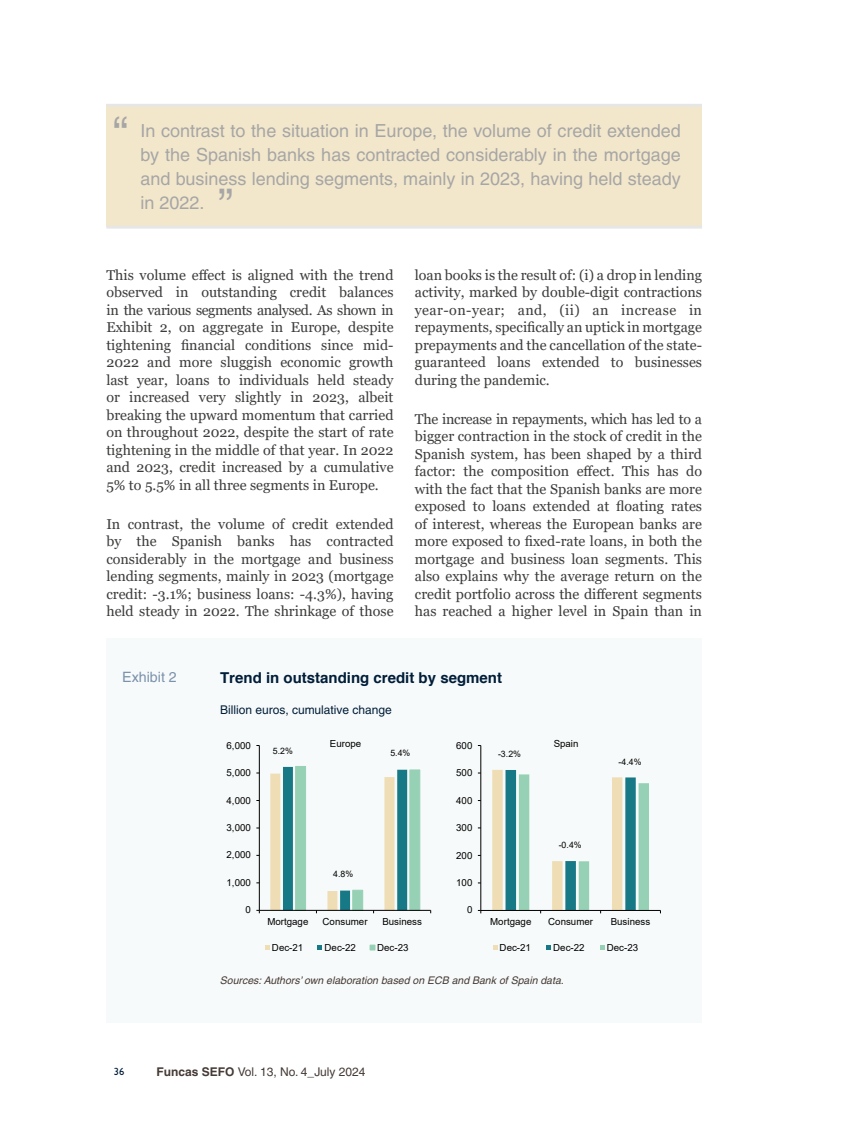
<style>
.page{position:relative;width:851px;height:1127px;background:#fff}
.page>*{position:absolute;margin:0;border:0;box-sizing:border-box;transform-origin:0 0}
.t1{font:45px "Helvetica";color:#a6a6a6}
.t2{font:18px/24px "Helvetica";color:#a6a6a6;text-align:justify}
.t3{font:700 15px "Helvetica";color:#001d39}
.t4{font:14.25px/17.5px "Georgia";color:#3c3c3b;text-align:justify}
.t5{font:14.25px "Helvetica";color:#7c91ac}
.t6{font:12px "Helvetica";color:#453a36}
.t7{font:12px "Helvetica";color:#001d39}
.t8{font:italic 10.5px "Helvetica";color:#453a36}
.t9{font:500 10.5px "Gill Sans MT Std";color:#001d39}
.t10{font:9.75px "Arial";color:#000}
.t11{font:8.85px "Arial";color:#000}
.t12{font:8.7px "Arial";color:#000}
.s1{font-family:"Helvetica CE";font-weight:700}
</style>
<div class="page">
<div style="left:106px;top:104px;width:596px;height:122px;background:#f3e7cb"></div>
<hr style="left:106px;top:104px;width:596px;height:3px;background:#e6e6e6">
<hr style="left:106px;top:226px;width:596px;height:3px;background:#e6e6e6">
<div style="left:106px;top:638px;width:595px;height:385px;background:#f7fafa"></div>
<hr style="left:259px;top:745px;width:1px;height:165px;background:#000">
<hr style="left:259px;top:910px;width:171px;height:1px;background:#000">
<svg style="left:270px;top:766px;width:150px;height:147px"></svg>
<svg style="left:265px;top:945px;width:5px;height:5px"></svg>
<svg style="left:317px;top:945px;width:5px;height:5px"></svg>
<svg style="left:369px;top:945px;width:6px;height:5px"></svg>
<hr style="left:480px;top:745px;width:1px;height:165px;background:#000">
<hr style="left:480px;top:910px;width:180px;height:1px;background:#000">
<svg style="left:492px;top:770px;width:157px;height:143px"></svg>
<svg style="left:493px;top:945px;width:4px;height:5px"></svg>
<svg style="left:546px;top:945px;width:5px;height:5px"></svg>
<svg style="left:600px;top:945px;width:4px;height:5px"></svg>
<h1 class="t1" style="left:113px;top:107px;width:16px">“</h1>
<p class="t2" style="left:140px;top:118px;width:542px">In contrast to the situation in Europe, the volume of credit extended by the Spanish banks has contracted considerably in the mortgage and business lending segments, mainly in 2023, having held steady in 2022.</p>
<h1 class="t1" style="left:218px;top:179px;width:16px">”</h1>
<p class="t4" style="left:106px;top:266px;width:289px">This volume effect is aligned with the trend observed in outstanding credit balances in the various segments analysed. As shown in Exhibit 2, on aggregate in Europe, despite tightening financial conditions since mid-2022 and more sluggish economic growth last year, loans to individuals held steady or increased very slightly in 2023, albeit breaking the upward momentum that carried on throughout 2022, despite the start of rate tightening in the middle of that year. In 2022 and 2023, credit increased by a cumulative 5% to 5.5% in all three segments in Europe.</p>
<p class="t4" style="left:106px;top:515px;width:289px">In contrast, the volume of credit extended by the Spanish banks has contracted considerably in the mortgage and business lending segments, mainly in 2023 (mortgage credit: -3.1%; business loans: -4.3%), having held steady in 2022. The shrinkage of those</p>
<p class="t4" style="left:415px;top:266px;width:289px">loan books is the result of: (i) a drop in lending activity, marked by double-digit contractions year-on-year; and, (ii) an increase in repayments, specifically an uptick in mortgage prepayments and the cancellation of the state&shy;guaranteed loans extended to businesses during the pandemic.</p>
<p class="t4" style="left:415px;top:410px;width:289px">The increase in repayments, which has led to a bigger contraction in the stock of credit in the Spanish system, has been shaped by a third factor: the composition effect. This has do with the fact that the Spanish banks are more exposed to loans extended at floating rates of interest, whereas the European banks are more exposed to fixed-rate loans, in both the mortgage and business loan segments. This also explains why the average return on the credit portfolio across the different segments has reached a higher level in Spain than in</p>
<p class="t5" style="left:122px;top:668px;width:56px">Exhibit 2</p>
<p class="t3" style="left:220px;top:668px;width:283px">Trend in outstanding credit by segment</p>
<p class="t7" style="left:220px;top:703px;width:173px">Billion euros, cumulative change</p>
<p class="t10" style="left:226px;top:738px;width:26px">6,000</p>
<p class="t12" style="left:273px;top:745px;width:22px">5.2%</p>
<p class="t10" style="left:330px;top:737px;width:33px">Europe</p>
<p class="t12" style="left:390px;top:747px;width:22px">5.4%</p>
<p class="t10" style="left:456px;top:738px;width:18px">600</p>
<p class="t11" style="left:498px;top:748px;width:25px">-3.2%</p>
<p class="t10" style="left:226px;top:766px;width:26px">5,000</p>
<p class="t10" style="left:456px;top:766px;width:18px">500</p>
<p class="t10" style="left:226px;top:793px;width:26px">4,000</p>
<p class="t10" style="left:456px;top:793px;width:18px">400</p>
<p class="t10" style="left:226px;top:821px;width:26px">3,000</p>
<p class="t10" style="left:456px;top:821px;width:18px">300</p>
<p class="t10" style="left:226px;top:848px;width:26px">2,000</p>
<p class="t10" style="left:456px;top:848px;width:18px">200</p>
<p class="t10" style="left:226px;top:876px;width:26px">1,000</p>
<p class="t12" style="left:333px;top:868px;width:22px">4.8%</p>
<p class="t10" style="left:456px;top:876px;width:18px">100</p>
<p class="t10" style="left:245px;top:903px;width:7px">0</p>
<p class="t10" style="left:467px;top:903px;width:7px">0</p>
<p class="t10" style="left:553px;top:737px;width:26px">Spain</p>
<p class="t11" style="left:558px;top:838px;width:25px">-0.4%</p>
<p class="t11" style="left:618px;top:755px;width:25px">-4.4%</p>
<p class="t10" style="left:267px;top:915px;width:43px">Mortgage</p>
<p class="t10" style="left:322px;top:915px;width:46px">Consumer</p>
<p class="t10" style="left:382px;top:915px;width:41px">Business</p>
<p class="t10" style="left:272px;top:940px;width:33px">Dec-21</p>
<p class="t10" style="left:324px;top:940px;width:33px">Dec-22</p>
<p class="t10" style="left:377px;top:940px;width:33px">Dec-23</p>
<p class="t10" style="left:490px;top:915px;width:43px">Mortgage</p>
<p class="t10" style="left:548px;top:915px;width:47px">Consumer</p>
<p class="t10" style="left:610px;top:915px;width:41px">Business</p>
<p class="t10" style="left:499px;top:940px;width:33px">Dec-21</p>
<p class="t10" style="left:553px;top:940px;width:33px">Dec-22</p>
<p class="t10" style="left:606px;top:940px;width:33px">Dec-23</p>
<p class="t8" style="left:220px;top:974px;width:345px">Sources: Authors’ own elaboration based on ECB and Bank of Spain data.</p>
<p class="t9" style="left:114px;top:1065px;width:12px">36</p>
<p class="t6" style="left:156px;top:1064px;width:210px"><span class="s1">Funcas SEFO</span> Vol. 13, No. 4_July 2024</p>
</div>
